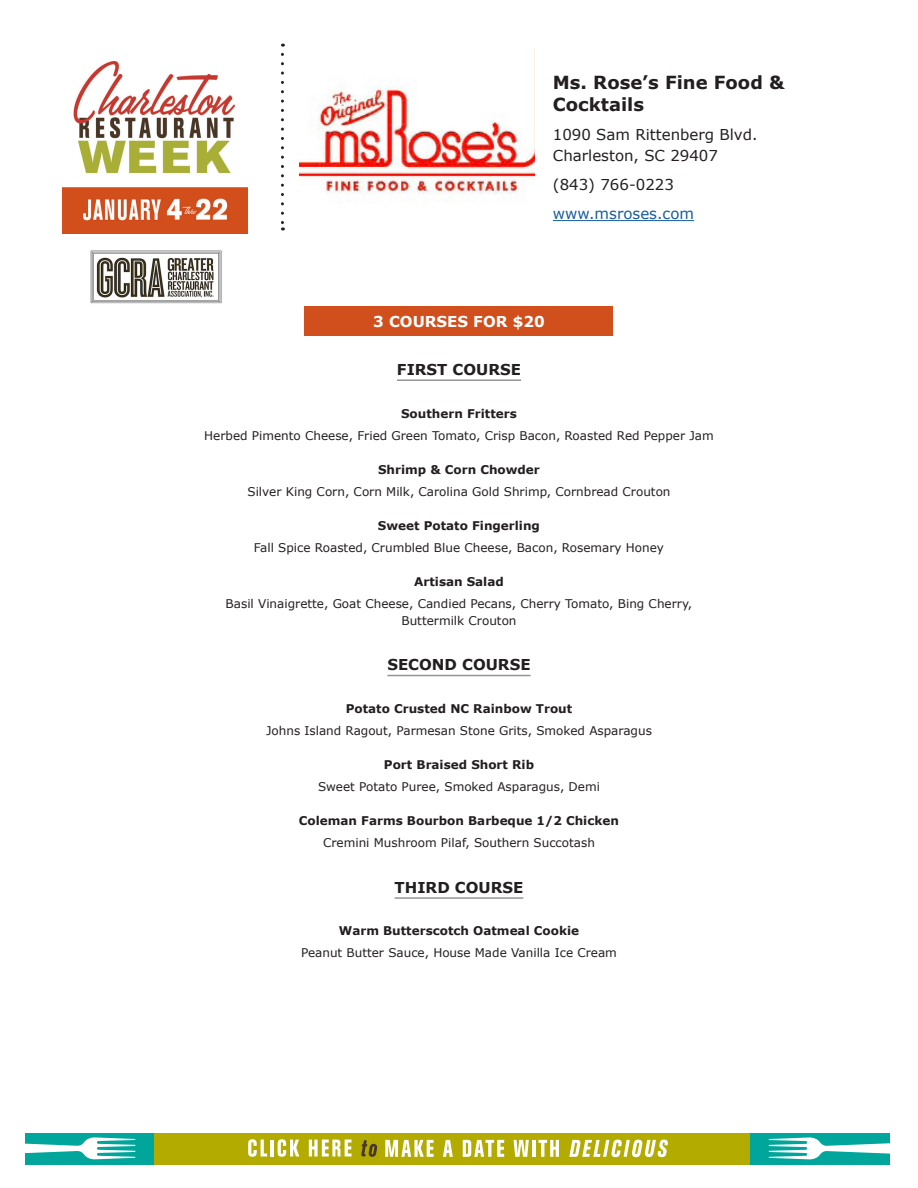
<style>
.page{position:relative;width:918px;height:1188px;background:#fff}
.page>*{position:absolute;margin:0;border:0;box-sizing:border-box;transform-origin:0 0}
.restaurant_name{font:700 18px/21.6px "Verdana";color:#231f20}
.Address{font:15px "Verdana";color:#231f20}
.category{font:700 15px "Verdana";color:#231f20}
.phone_url{font:15px "Verdana";color:#175d9e}
.description{font:700 15px "Verdana";color:#fff}
.phone_url-2{font:15px "Verdana";color:#231f20}
.description-2{font:12px "Verdana";color:#231f20}
.menu_item{font:700 12px "Verdana";color:#231f20}
</style>
<div class="page">
<hr style="left:553px;top:220px;width:141px;height:1px;background:#175d9e">
<img style="left:299px;top:49px;width:236px;height:154px">
<svg style="left:281px;top:54px;width:3px;height:176px"></svg>
<hr style="left:397px;top:379px;width:124px;height:2px;background:#939598">
<hr style="left:387px;top:675px;width:144px;height:1px;background:#939598">
<hr style="left:395px;top:897px;width:128px;height:2px;background:#939598">
<div style="left:305px;top:307px;width:308px;height:29px;background:#d14f1c"></div>
<div style="left:26px;top:1133px;width:864px;height:31px;background:#00a69c"></div>
<svg style="left:25px;top:1137px;width:110px;height:23px"></svg>
<svg style="left:769px;top:1137px;width:121px;height:23px"></svg>
<div style="left:154px;top:1133px;width:596px;height:31px;background:#b3ab00"></div>
<svg style="left:385px;top:1140px;width:49px;height:17px"></svg>
<svg style="left:443px;top:1140px;width:10px;height:17px"></svg>
<svg style="left:463px;top:1140px;width:41px;height:17px"></svg>
<svg style="left:514px;top:1140px;width:15px;height:17px"></svg>
<hr style="left:532px;top:1140px;width:3px;height:17px;background:#fff">
<svg style="left:539px;top:1140px;width:20px;height:17px"></svg>
<svg style="left:569px;top:1140px;width:99px;height:17px"></svg>
<svg style="left:248px;top:1139px;width:19px;height:18px"></svg>
<hr style="left:270px;top:1140px;width:4px;height:16px;background:#fff">
<svg style="left:278px;top:1139px;width:21px;height:18px"></svg>
<svg style="left:309px;top:1140px;width:43px;height:16px"></svg>
<svg style="left:361px;top:1140px;width:16px;height:17px"></svg>
<img style="left:90px;top:250px;width:132px;height:54px">
<img style="left:63px;top:61px;width:185px;height:173px">
<p class="restaurant_name" style="left:553px;top:72px;width:233px">Ms. Rose’s Fine Food &amp;<br>Cocktails</p>
<p class="Address" style="left:553px;top:125px;width:206px">1090 Sam Rittenberg Blvd.</p>
<p class="Address" style="left:553px;top:146px;width:167px">Charleston, SC 29407</p>
<p class="phone_url-2" style="left:553px;top:175px;width:123px">(843) 766-0223</p>
<p class="phone_url" style="left:553px;top:204px;width:143px">www.msroses.com</p>
<p class="description" style="left:373px;top:312px;width:173px">3 COURSES FOR $20</p>
<p class="category" style="left:397px;top:360px;width:126px">FIRST COURSE</p>
<p class="menu_item" style="left:401px;top:405px;width:117px">Southern Fritters</p>
<p class="description-2" style="left:204px;top:428px;width:511px">Herbed Pimento Cheese, Fried Green Tomato, Crisp Bacon, Roasted Red Pepper Jam</p>
<p class="menu_item" style="left:378px;top:462px;width:163px">Shrimp &amp; Corn Chowder</p>
<p class="description-2" style="left:247px;top:484px;width:425px">Silver King Corn, Corn Milk, Carolina Gold Shrimp, Cornbread Crouton</p>
<p class="menu_item" style="left:378px;top:518px;width:164px">Sweet Potato Fingerling</p>
<p class="description-2" style="left:254px;top:540px;width:412px">Fall Spice Roasted, Crumbled Blue Cheese, Bacon, Rosemary Honey</p>
<p class="menu_item" style="left:414px;top:574px;width:91px">Artisan Salad</p>
<p class="description-2" style="left:226px;top:596px;width:468px">Basil Vinaigrette, Goat Cheese, Candied Pecans, Cherry Tomato, Bing Cherry,</p>
<p class="description-2" style="left:401px;top:613px;width:117px">Buttermilk Crouton</p>
<p class="category" style="left:387px;top:655px;width:145px">SECOND COURSE</p>
<p class="menu_item" style="left:346px;top:701px;width:228px">Potato Crusted NC Rainbow Trout</p>
<p class="description-2" style="left:266px;top:723px;width:387px">Johns Island Ragout, Parmesan Stone Grits, Smoked Asparagus</p>
<p class="menu_item" style="left:384px;top:757px;width:152px">Port Braised Short Rib</p>
<p class="description-2" style="left:318px;top:779px;width:283px">Sweet Potato Puree, Smoked Asparagus, Demi</p>
<p class="menu_item" style="left:299px;top:813px;width:322px">Coleman Farms Bourbon Barbeque 1/2 Chicken</p>
<p class="description-2" style="left:323px;top:835px;width:273px">Cremini Mushroom Pilaf, Southern Succotash</p>
<p class="category" style="left:395px;top:878px;width:130px">THIRD COURSE</p>
<p class="menu_item" style="left:339px;top:923px;width:242px">Warm Butterscotch Oatmeal Cookie</p>
<p class="description-2" style="left:301px;top:945px;width:317px">Peanut Butter Sauce, House Made Vanilla Ice Cream</p>
</div>
